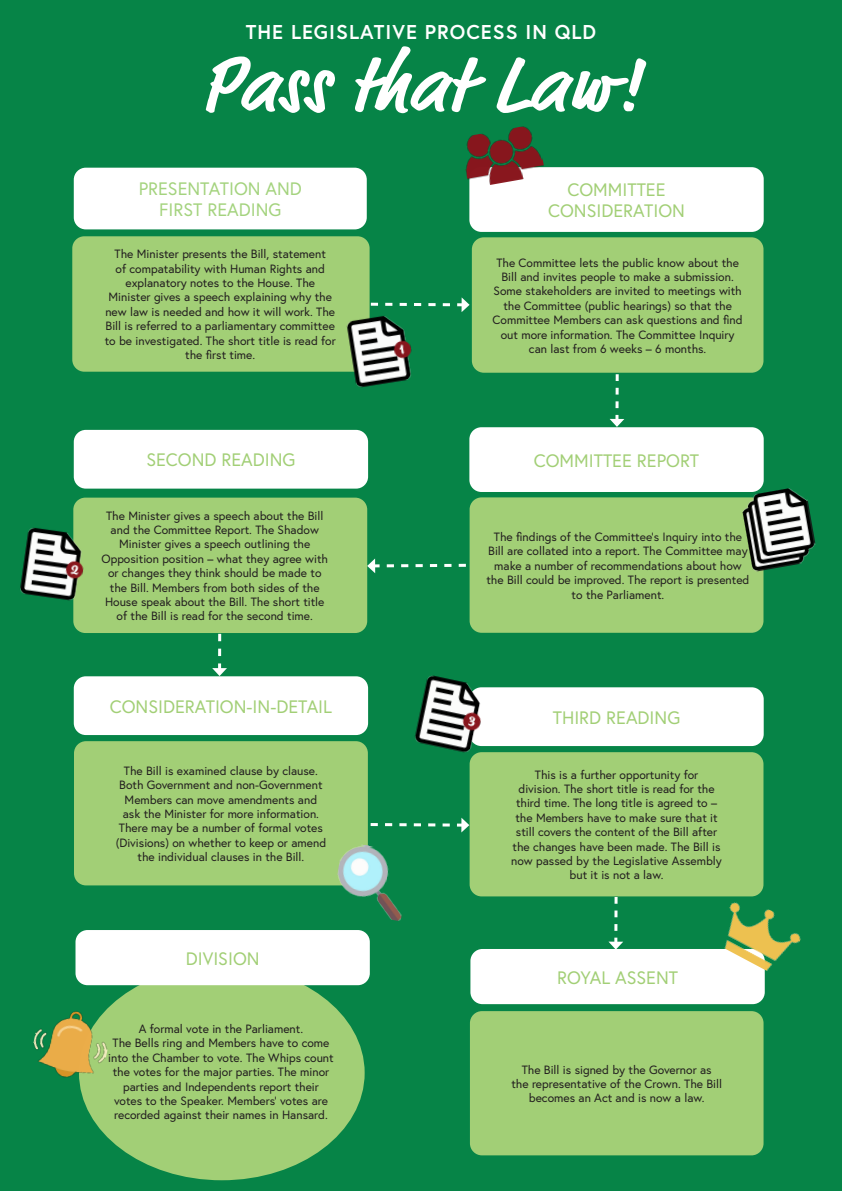
<style>
.page{position:relative;width:842px;height:1191px;background:#068447}
.page>*{position:absolute;margin:0;border:0;box-sizing:border-box;transform-origin:0 0}
.t1{font:700 80px "Market Pro";letter-spacing:.02em;color:#fff}
.t2{font:700 20px "Europa";letter-spacing:.05em;color:#fff}
.t3{font:18px/21.6px "Europa";color:#a2cf76;text-align:center}
.t4{font:18px/21.6px "Europa";color:#a4d37e;text-align:center}
.t5{font:12px/14.4px "Europa";color:#231f20;text-align:center}
</style>
<div class="page">
<div style="left:79px;top:965px;width:286px;height:215px;background:#a2cf76;border-radius:50%"></div>
<img style="left:33px;top:1001px;width:82px;height:87px">
<div style="left:470px;top:1011px;width:293px;height:144px;background:#a2cf76;border-radius:12px"></div>
<div style="left:72px;top:236px;width:298px;height:136px;background:#a2cf76;border-radius:12px"></div>
<div style="left:74px;top:168px;width:293px;height:61px;background:#fff;border-radius:12px"></div>
<div style="left:472px;top:237px;width:291px;height:136px;background:#a2cf76;border-radius:12px"></div>
<div style="left:469px;top:167px;width:295px;height:65px;background:#fff;border-radius:12px"></div>
<div style="left:73px;top:497px;width:294px;height:136px;background:#a2cf76;border-radius:12px"></div>
<div style="left:470px;top:497px;width:293px;height:136px;background:#a2cf76;border-radius:12px"></div>
<div style="left:469px;top:427px;width:295px;height:65px;background:#fff;border-radius:12px"></div>
<div style="left:74px;top:741px;width:294px;height:144px;background:#a2cf76;border-radius:12px"></div>
<div style="left:74px;top:676px;width:294px;height:59px;background:#fff;border-radius:12px"></div>
<div style="left:470px;top:752px;width:293px;height:144px;background:#a2cf76;border-radius:12px"></div>
<div style="left:469px;top:687px;width:295px;height:59px;background:#fff;border-radius:12px"></div>
<div style="left:470px;top:949px;width:295px;height:55px;background:#fff;border-radius:12px"></div>
<div style="left:74px;top:430px;width:294px;height:58px;background:#fff;border-radius:12px"></div>
<div style="left:76px;top:930px;width:294px;height:55px;background:#fff;border-radius:12px"></div>
<img style="left:740px;top:485px;width:76px;height:87px">
<img style="left:20px;top:519px;width:64px;height:93px">
<img style="left:332px;top:841px;width:70px;height:80px">
<img style="left:338px;top:312px;width:74px;height:76px">
<img style="left:414px;top:675px;width:82px;height:90px">
<img style="left:465px;top:126px;width:80px;height:63px">
<img style="left:711px;top:892px;width:90px;height:86px">
<svg style="left:610px;top:374px;width:14px;height:53px"></svg>
<svg style="left:369px;top:297px;width:101px;height:15px"></svg>
<svg style="left:367px;top:558px;width:99px;height:15px"></svg>
<svg style="left:370px;top:817px;width:99px;height:15px"></svg>
<svg style="left:212px;top:634px;width:15px;height:42px"></svg>
<svg style="left:608px;top:897px;width:15px;height:52px"></svg>
<p class="t2" style="left:246px;top:18px;width:352px">THE LEGISLATIVE PROCESS IN QLD</p>
<p class="t1" style="left:201px;top:29px;width:442px">Pass that Law!</p>
<p class="t4" style="left:139px;top:177px;width:165px">PRESENTATION AND<br>FIRST READING</p>
<p class="t3" style="left:548px;top:178px;width:138px">COMMITTEE<br>CONSIDERATION</p>
<p class="t5" style="left:105px;top:247px;width:232px">The Minister presents the Bill, statement<br>of compatability with Human Rights and explanatory notes to the House. The Minister gives a speech explaining why the new law is needed and how it will work. The Bill is referred to a parliamentary committee to be investigated. The short title is read for the first time.</p>
<p class="t5" style="left:493px;top:255px;width:252px">The Committee lets the public know about the Bill and invites people to make a submission.<br>Some stakeholders are invited to meetings with the Committee (public hearings) so that the Committee Members can ask questions and find out more information. The Committee Inquiry can last from 6 weeks – 6 months.</p>
<p class="t3" style="left:146px;top:449px;width:151px">SECOND READING</p>
<p class="t5" style="left:101px;top:508px;width:228px">The Minister gives a speech about the Bill and the Committee Report. The Shadow Minister gives a speech outlining the Opposition position – what they agree with or changes they think should be made to the Bill. Members from both sides of the House speak about the Bill. The short title of the Bill is read for the second time.</p>
<p class="t3" style="left:110px;top:695px;width:224px">CONSIDERATION-IN-DETAIL</p>
<p class="t3" style="left:534px;top:449px;width:167px">COMMITTEE REPORT</p>
<p class="t5" style="left:486px;top:529px;width:264px">The findings of the Committee’s Inquiry into the Bill are collated into a report. The Committee may make a number of recommendations about how the Bill could be improved. The report is presented to the Parliament.</p>
<p class="t3" style="left:553px;top:706px;width:129px">THIRD READING</p>
<p class="t5" style="left:116px;top:763px;width:212px">The Bill is examined clause by clause.<br>Both Government and non-Government Members can move amendments and ask the Minister for more information.<br>There may be a number of formal votes (Divisions) on whether to keep or amend the individual clauses in the Bill.</p>
<p class="t5" style="left:511px;top:767px;width:212px">This is a further opportunity for<br>division. The short title is read for the third time. The long title is agreed to – the Members have to make sure that it still covers the content of the Bill after the changes have been made. The Bill is now passed by the Legislative Assembly but it is not a law.</p>
<p class="t3" style="left:186px;top:947px;width:75px">DIVISION</p>
<p class="t5" style="left:108px;top:1021px;width:227px">A formal vote in the Parliament.<br>The Bells ring and Members have to come into the Chamber to vote. The Whips count the votes for the major parties. The minor parties and Independents report their votes to the Speaker. Members’ votes are recorded against their names in Hansard.</p>
<p class="t3" style="left:557px;top:966px;width:123px">ROYAL ASSENT</p>
<p class="t5" style="left:511px;top:1062px;width:212px">The Bill is signed by the Governor as<br>the representative of the Crown. The Bill becomes an Act and is now a law.</p>
</div>
